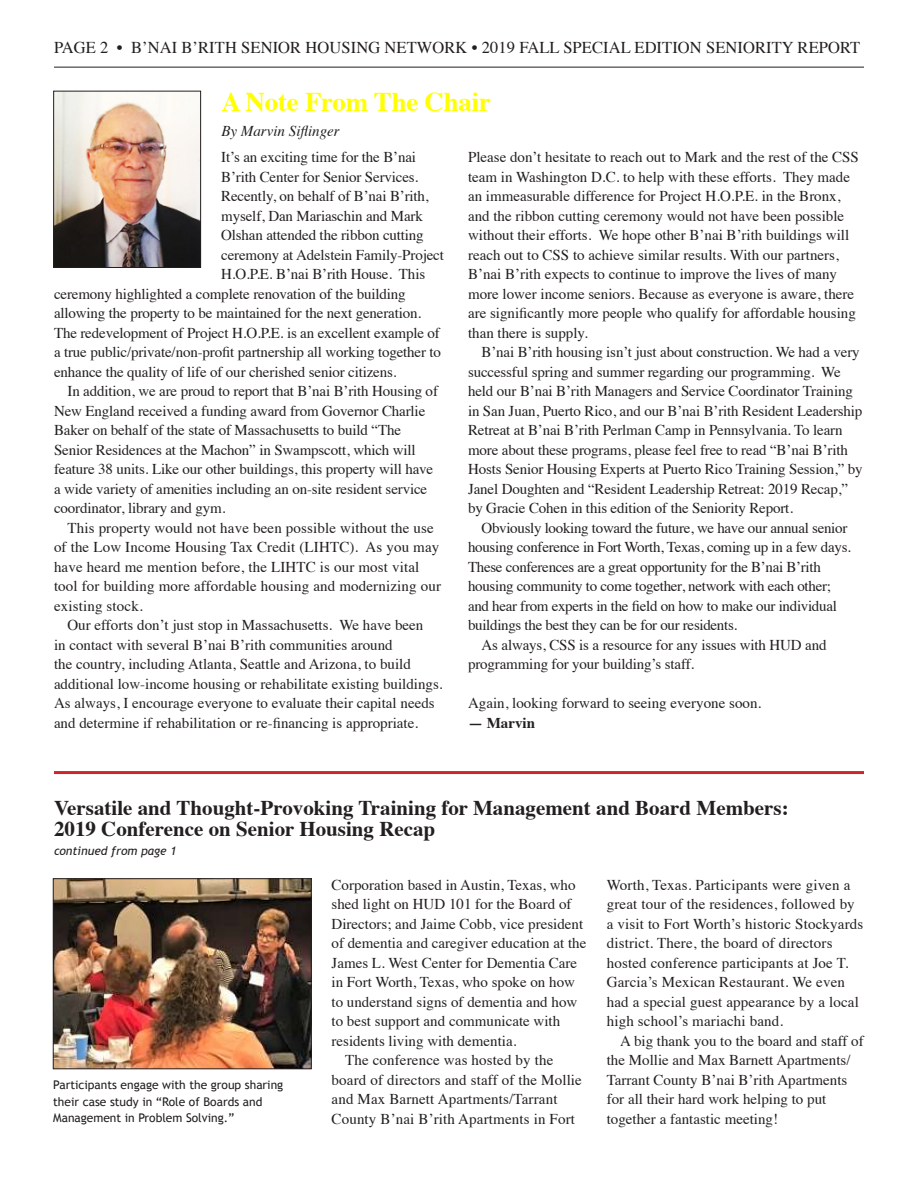
<style>
.page{position:relative;width:918px;height:1188px;background:#fff}
.page>*{position:absolute;margin:0;border:0;box-sizing:border-box;transform-origin:0 0}
.t1{font:700 27px "Times";letter-spacing:-.01em;color:#ff0}
.t2{font:700 21px/21px "Times";color:#231f20}
.t3{font:16.5px "Times";letter-spacing:.005em;color:#231f20}
.t4{font:15px/19.5px "Times";color:#231f20}
.t5{font:15px "Times";letter-spacing:-.02em;color:#231f20}
.t6{font:italic 15px "Times";color:#231f20}
.t7{font:700 15px "Times";color:#231f20}
.t8{font:12px/16.5px "Trebuchet MS";color:#231f20}
.t9{font:italic 12px "Trebuchet MS";color:#231f20}
</style>
<div class="page">
<hr style="left:54px;top:67px;width:810px;height:1px;background:#231f20">
<img style="left:55px;top:93px;width:144px;height:173px">
<div style="left:53px;top:91px;width:148px;height:177px;border:1px solid #231f20"></div>
<hr style="left:54px;top:771px;width:810px;height:3px;background:#d1232a">
<img style="left:55px;top:880px;width:255px;height:187px">
<div style="left:53px;top:878px;width:259px;height:191px;border:1px solid #231f20"></div>
<p class="t3" style="left:54px;top:42px;width:808px">PAGE 2 • B’NAI B’RITH SENIOR HOUSING NETWORK • 2019 FALL SPECIAL EDITION SENIORITY REPORT</p>
<h1 class="t1" style="left:221px;top:92px;width:271px">A Note From The Chair</h1>
<p class="t6" style="left:221px;top:118px;width:120px">By Marvin Siflinger</p>
<p class="t4" style="left:221px;top:149px;width:196px">It’s an exciting time for the B’nai</p>
<p class="t4" style="left:221px;top:169px;width:199px">B’rith Center for Senior Services.</p>
<p class="t4" style="left:221px;top:188px;width:209px">Recently, on behalf of B’nai B’rith,</p>
<p class="t4" style="left:221px;top:208px;width:203px">myself, Dan Mariaschin and Mark</p>
<p class="t4" style="left:221px;top:227px;width:204px">Olshan attended the ribbon cutting</p>
<p class="t4" style="left:221px;top:247px;width:224px">ceremony at Adelstein Family-Project</p>
<p class="t4" style="left:221px;top:266px;width:205px">H.O.P.E. B’nai B’rith House. This</p>
<p class="t4" style="left:54px;top:286px;width:353px">ceremony highlighted a complete renovation of the building</p>
<p class="t4" style="left:54px;top:305px;width:369px">allowing the property to be maintained for the next generation.</p>
<p class="t4" style="left:54px;top:325px;width:387px">The redevelopment of Project H.O.P.E. is an excellent example of</p>
<p class="t4" style="left:54px;top:341px;width:389px">a true public/private/non-profit partnership all working together to</p>
<p class="t4" style="left:54px;top:364px;width:344px">enhance the quality of life of our cherished senior citizens.</p>
<p class="t4" style="left:68px;top:383px;width:372px">In addition, we are proud to report that B’nai B’rith Housing of</p>
<p class="t4" style="left:54px;top:403px;width:373px">New England received a funding award from Governor Charlie</p>
<p class="t4" style="left:54px;top:422px;width:349px">Baker on behalf of the state of Massachusetts to build “The</p>
<p class="t4" style="left:54px;top:442px;width:363px">Senior Residences at the Machon” in Swampscott, which will</p>
<p class="t4" style="left:54px;top:461px;width:381px">feature 38 units. Like our other buildings, this property will have</p>
<p class="t4" style="left:54px;top:481px;width:375px">a wide variety of amenities including an on-site resident service</p>
<p class="t4" style="left:54px;top:500px;width:173px">coordinator, library and gym.</p>
<p class="t4" style="left:68px;top:520px;width:368px">This property would not have been possible without the use</p>
<p class="t4" style="left:54px;top:539px;width:387px">of the Low Income Housing Tax Credit (LIHTC). As you may</p>
<p class="t4" style="left:54px;top:559px;width:367px">have heard me mention before, the LIHTC is our most vital</p>
<p class="t4" style="left:54px;top:578px;width:389px">tool for building more affordable housing and modernizing our</p>
<p class="t4" style="left:54px;top:598px;width:90px">existing stock.</p>
<p class="t4" style="left:68px;top:617px;width:357px">Our efforts don’t just stop in Massachusetts. We have been</p>
<p class="t4" style="left:54px;top:637px;width:340px">in contact with several B’nai B’rith communities around</p>
<p class="t4" style="left:54px;top:656px;width:358px">the country, including Atlanta, Seattle and Arizona, to build</p>
<p class="t4" style="left:54px;top:676px;width:390px">additional low-income housing or rehabilitate existing buildings.</p>
<p class="t4" style="left:54px;top:695px;width:382px">As always, I encourage everyone to evaluate their capital needs</p>
<p class="t4" style="left:54px;top:712px;width:366px">and determine if rehabilitation or re-financing is appropriate.</p>
<p class="t4" style="left:468px;top:149px;width:392px">Please don’t hesitate to reach out to Mark and the rest of the CSS team in Washington D.C. to help with these efforts. They made an immeasurable difference for Project H.O.P.E. in the Bronx, and the ribbon cutting ceremony would not have been possible without their efforts. We hope other B’nai B’rith buildings will reach out to CSS to achieve similar results. With our partners, B’nai B’rith expects to continue to improve the lives of many more lower income seniors. Because as everyone is aware, there are significantly more people who qualify for affordable housing than there is supply.</p>
<p class="t4" style="left:468px;top:344px;width:396px;text-indent:14px">B’nai B’rith housing isn’t just about construction. We had a very successful spring and summer regarding our programming. We held our B’nai B’rith Managers and Service Coordinator Training in San Juan, Puerto Rico, and our B’nai B’rith Resident Leadership Retreat at B’nai B’rith Perlman Camp in Pennsylvania. To learn more about these programs, please feel free to read “B’nai B’rith Hosts Senior Housing Experts at Puerto Rico Training Session,” by Janel Doughten and “Resident Leadership Retreat: 2019 Recap,” by Gracie Cohen in this edition of the Seniority Report.</p>
<p class="t5" style="left:482px;top:523px;width:367px">Obviously looking toward the future, we have our annual senior</p>
<p class="t5" style="left:468px;top:542px;width:384px">housing conference in Fort Worth, Texas, coming up in a few days.</p>
<p class="t5" style="left:468px;top:562px;width:354px">These conferences are a great opportunity for the B’nai B’rith</p>
<p class="t5" style="left:468px;top:581px;width:364px">housing community to come together, network with each other;</p>
<p class="t5" style="left:468px;top:592px;width:370px">and hear from experts in the field on how to make our individual</p>
<p class="t5" style="left:468px;top:620px;width:271px">buildings the best they can be for our residents.</p>
<p class="t4" style="left:482px;top:637px;width:347px">As always, CSS is a resource for any issues with HUD and</p>
<p class="t4" style="left:468px;top:656px;width:228px">programming for your building’s staff.</p>
<p class="t4" style="left:468px;top:695px;width:295px">Again, looking forward to seeing everyone soon.</p>
<p class="t7" style="left:468px;top:717px;width:69px">— Marvin</p>
<h2 class="t2" style="left:54px;top:800px;width:736px">Versatile and Thought-Provoking Training for Management and Board Members:<br>2019 Conference on Senior Housing Recap</h2>
<p class="t9" style="left:54px;top:846px;width:124px">continued from page 1</p>
<p class="t8" style="left:53px;top:1077px;width:232px">Participants engage with the group sharing their case study in “Role of Boards and<br>Management in Problem Solving.”</p>
<p class="t4" style="left:332px;top:877px;width:246px">Corporation based in Austin, Texas, who</p>
<p class="t4" style="left:332px;top:896px;width:241px">shed light on HUD 101 for the Board of</p>
<p class="t4" style="left:332px;top:916px;width:253px">Directors; and Jaime Cobb, vice president</p>
<p class="t4" style="left:332px;top:935px;width:256px">of dementia and caregiver education at the</p>
<p class="t4" style="left:332px;top:955px;width:247px">James L. West Center for Dementia Care</p>
<p class="t4" style="left:332px;top:974px;width:245px">in Fort Worth, Texas, who spoke on how</p>
<p class="t4" style="left:332px;top:994px;width:247px">to understand signs of dementia and how</p>
<p class="t4" style="left:332px;top:1013px;width:230px">to best support and communicate with</p>
<p class="t4" style="left:332px;top:1033px;width:186px">residents living with dementia.</p>
<p class="t4" style="left:345px;top:1052px;width:210px">The conference was hosted by the</p>
<p class="t4" style="left:332px;top:1072px;width:252px">board of directors and staff of the Mollie</p>
<p class="t4" style="left:332px;top:1091px;width:227px">and Max Barnett Apartments/Tarrant</p>
<p class="t4" style="left:332px;top:1111px;width:245px">County B’nai B’rith Apartments in Fort</p>
<p class="t4" style="left:607px;top:877px;width:258px">Worth, Texas. Participants were given a great tour of the residences, followed by a visit to Fort Worth’s historic Stockyards district. There, the board of directors hosted conference participants at Joe T.<br>Garcia’s Mexican Restaurant. We even had a special guest appearance by a local high school’s mariachi band.</p>
<p class="t4" style="left:607px;top:1033px;width:258px;text-indent:14px">A big thank you to the board and staff of the Mollie and Max Barnett Apartments/ Tarrant County B’nai B’rith Apartments for all their hard work helping to put together a fantastic meeting!</p>
</div>
